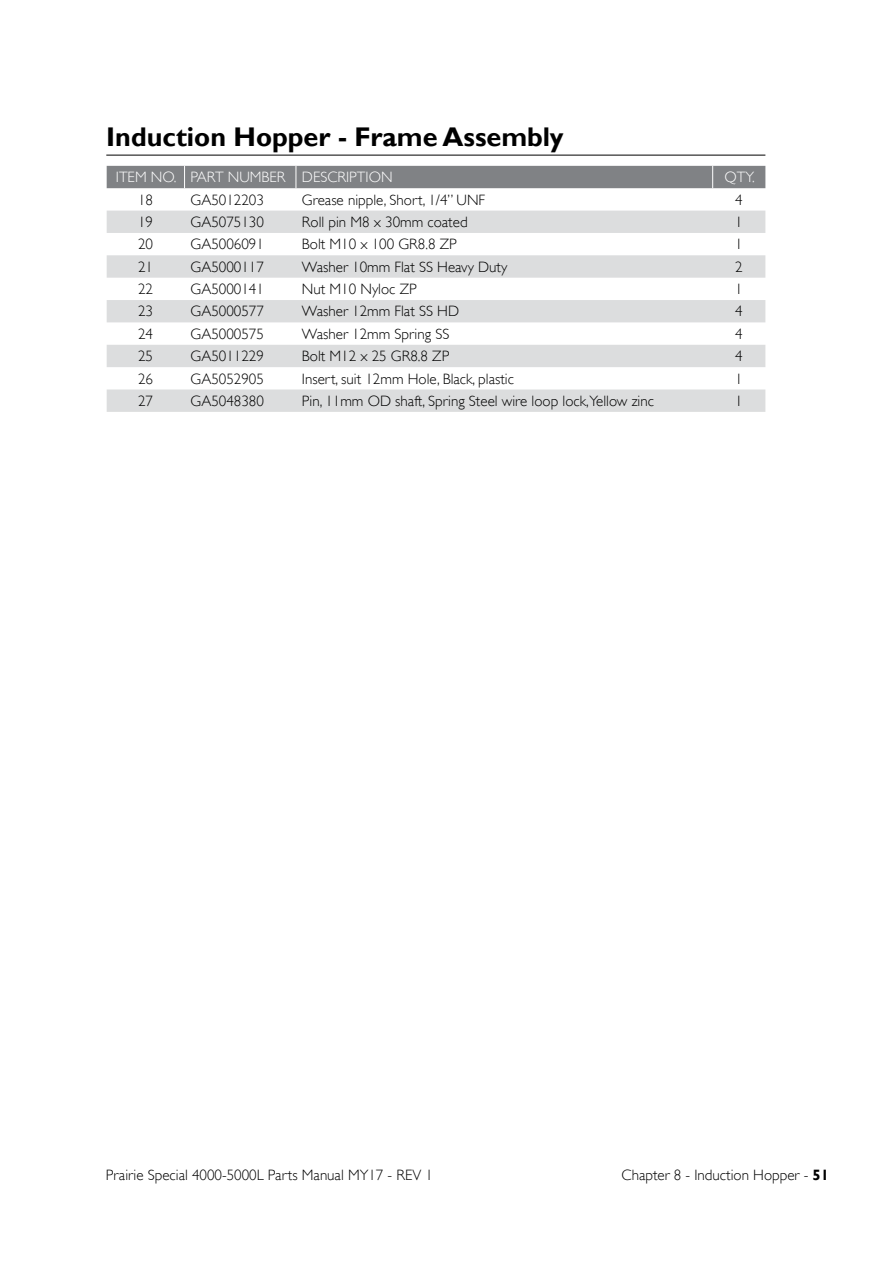
<style>
.page{position:relative;width:893px;height:1263px;background:#fff}
.page>*{position:absolute;margin:0;border:0;box-sizing:border-box;transform-origin:0 0}
.t1{font:700 27px "Gill Sans";color:#000}
.t2{font:300 15px "Gill Sans";color:#000}
.t3{font:300 15px "Gill Sans";color:#fff}
.s1{font-weight:700}
</style>
<div class="page">
<svg style="left:107px;top:211px;width:658px;height:201px;fill:#dcddde"></svg>
<div style="left:107px;top:166px;width:658px;height:22px;background:#808285"></div>
<hr style="left:106px;top:155px;width:659px;height:1px;background:#000">
<h1 class="t1" style="left:106px;top:121px;width:459px">Induction Hopper - Frame Assembly</h1>
<p class="t3" style="left:116px;top:168px;width:278px">ITEM NO. PART NUMBER DESCRIPTION</p>
<p class="t3" style="left:724px;top:168px;width:32px">QTY.</p>
<p class="t2" style="left:138px;top:191px;width:16px">18</p>
<p class="t2" style="left:191px;top:191px;width:75px">GA5012203</p>
<p class="t2" style="left:302px;top:191px;width:185px">Grease nipple, Short, 1/4” UNF</p>
<p class="t2" style="left:735px;top:191px;width:9px">4</p>
<p class="t2" style="left:138px;top:213px;width:16px">19</p>
<p class="t2" style="left:191px;top:213px;width:75px">GA5075130</p>
<p class="t2" style="left:302px;top:213px;width:167px">Roll pin M8 x 30mm coated</p>
<p class="t2" style="left:735px;top:213px;width:9px">1</p>
<p class="t2" style="left:138px;top:236px;width:16px">20</p>
<p class="t2" style="left:191px;top:236px;width:75px">GA5006091</p>
<p class="t2" style="left:302px;top:236px;width:156px">Bolt M10 x 100 GR8.8 ZP</p>
<p class="t2" style="left:735px;top:236px;width:9px">1</p>
<p class="t2" style="left:138px;top:258px;width:16px">21</p>
<p class="t2" style="left:191px;top:258px;width:75px">GA5000117</p>
<p class="t2" style="left:302px;top:258px;width:207px">Washer 10mm Flat SS Heavy Duty</p>
<p class="t2" style="left:735px;top:258px;width:9px">2</p>
<p class="t2" style="left:138px;top:280px;width:16px">22</p>
<p class="t2" style="left:191px;top:280px;width:75px">GA5000141</p>
<p class="t2" style="left:302px;top:280px;width:116px">Nut M10 Nyloc ZP</p>
<p class="t2" style="left:735px;top:280px;width:9px">1</p>
<p class="t2" style="left:138px;top:303px;width:16px">23</p>
<p class="t2" style="left:191px;top:303px;width:75px">GA5000577</p>
<p class="t2" style="left:302px;top:303px;width:159px">Washer 12mm Flat SS HD</p>
<p class="t2" style="left:735px;top:303px;width:9px">4</p>
<p class="t2" style="left:138px;top:325px;width:16px">24</p>
<p class="t2" style="left:191px;top:325px;width:75px">GA5000575</p>
<p class="t2" style="left:302px;top:325px;width:149px">Washer 12mm Spring SS</p>
<p class="t2" style="left:735px;top:325px;width:9px">4</p>
<p class="t2" style="left:138px;top:347px;width:16px">25</p>
<p class="t2" style="left:191px;top:347px;width:75px">GA5011229</p>
<p class="t2" style="left:302px;top:347px;width:149px">Bolt M12 x 25 GR8.8 ZP</p>
<p class="t2" style="left:735px;top:347px;width:9px">4</p>
<p class="t2" style="left:138px;top:370px;width:16px">26</p>
<p class="t2" style="left:191px;top:370px;width:75px">GA5052905</p>
<p class="t2" style="left:302px;top:370px;width:214px">Insert, suit 12mm Hole, Black, plastic</p>
<p class="t2" style="left:735px;top:370px;width:9px">1</p>
<p class="t2" style="left:138px;top:392px;width:16px">27</p>
<p class="t2" style="left:191px;top:392px;width:75px">GA5048380</p>
<p class="t2" style="left:302px;top:392px;width:354px">Pin, 11mm OD shaft, Spring Steel wire loop lock,Yellow zinc</p>
<p class="t2" style="left:735px;top:392px;width:9px">1</p>
<p class="t2" style="left:106px;top:1166px;width:329px">Prairie Special 4000-5000L Parts Manual MY17 - REV 1</p>
<p class="t2" style="left:621px;top:1166px;width:209px">Chapter 8 - Induction Hopper - <span class="s1">51</span></p>
</div>
